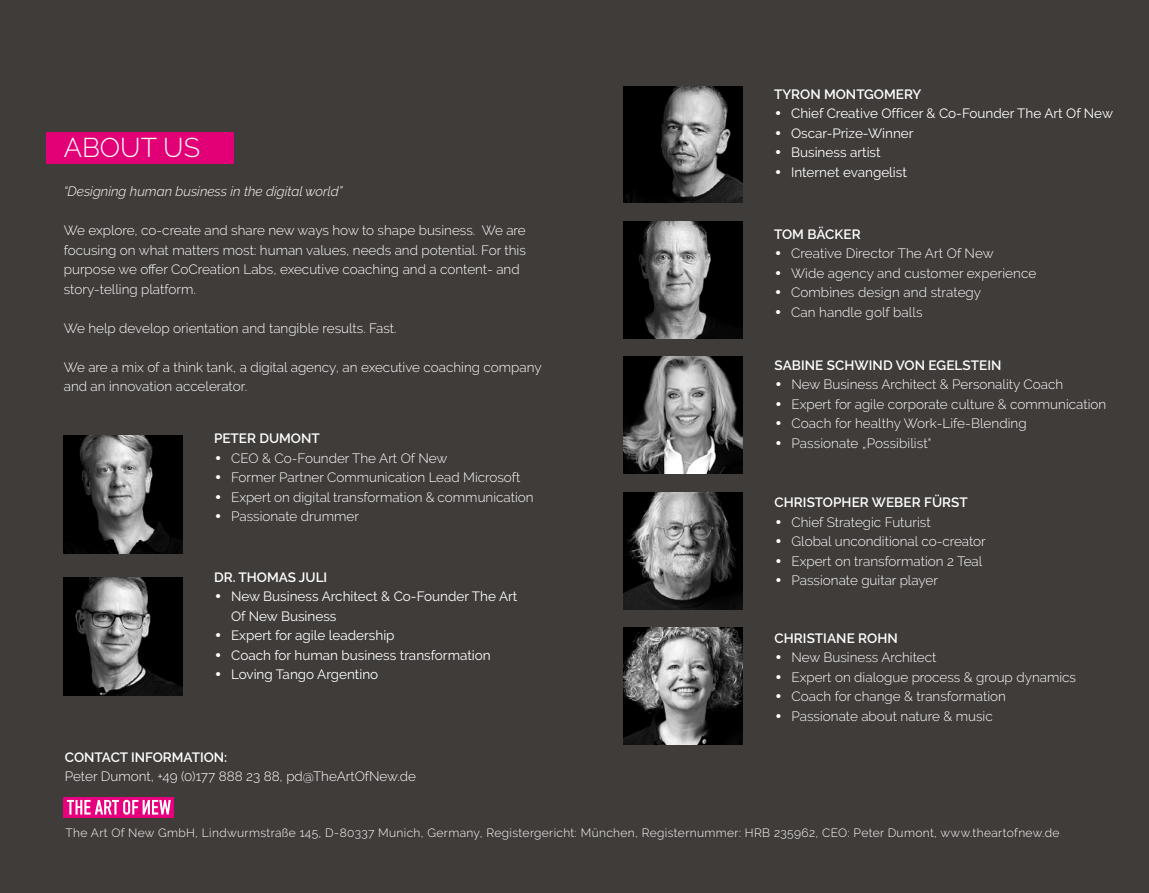
<style>
.page{position:relative;width:1149px;height:893px;background:#fff}
.page>*{position:absolute;margin:0;border:0;box-sizing:border-box;transform-origin:0 0}
.t1{font:300 27px "Raleway";color:#fff}
.t2{font:300 13.5px/19.5px "Raleway";color:#fff}
.t3{font:13.5px/19.5px "Raleway";color:#fff}
.t4{font:600 13.5px "Raleway";color:#fff}
.t5{font:italic 300 13.5px "Raleway";color:#fff}
.t6{font:300 12px "Raleway";letter-spacing:.03em;color:#fff}
.s1{font-family:"Century Gothic";font-weight:400}
.s2{font-family:"Century Gothic"}
</style>
<div class="page">
<div style="left:0;top:0;width:1148px;height:893px;background:#403c3a"></div>
<div style="left:47px;top:132px;width:187px;height:32px;background:#e10076"></div>
<img style="left:623px;top:86px;width:118px;height:117px">
<img style="left:623px;top:221px;width:118px;height:117px">
<img style="left:623px;top:357px;width:118px;height:117px">
<img style="left:623px;top:492px;width:118px;height:117px">
<img style="left:623px;top:628px;width:118px;height:117px">
<img style="left:64px;top:435px;width:118px;height:119px">
<img style="left:64px;top:577px;width:118px;height:118px">
<div style="left:64px;top:797px;width:110px;height:21px;background:#e6007d"></div>
<svg style="left:67px;top:800px;width:104px;height:15px"></svg>
<h1 class="t1" style="left:64px;top:132px;width:138px">ABOUT US</h1>
<p class="t5" style="left:64px;top:184px;width:280px">“Designing human business in the digital world”</p>
<p class="t2" style="left:64px;top:221px;width:463px">We explore, co-create and share new ways how to shape business. We are focusing on what matters most: human values, needs and potential. For this purpose we offer CoCreation Labs, executive coaching and a content- and story-telling platform.</p>
<p class="t2" style="left:64px;top:318px;width:334px">We help develop orientation and tangible results. Fast.</p>
<p class="t2" style="left:64px;top:357px;width:479px">We are a mix of a think tank, a digital agency, an executive coaching company and an innovation accelerator.</p>
<p class="t4" style="left:214px;top:430px;width:107px">PETER DUMONT</p>
<p class="t2" style="left:214px;top:448px;width:235px"><span class="s1">•</span> CEO &amp; Co-Founder The Art Of New</p>
<p class="t2" style="left:214px;top:467px;width:308px"><span class="s1">•</span> Former Partner Communication Lead Microsoft</p>
<p class="t2" style="left:214px;top:487px;width:321px"><span class="s1">•</span> Expert on digital transformation &amp; communication</p>
<p class="t2" style="left:214px;top:506px;width:146px"><span class="s1">•</span> Passionate drummer</p>
<p class="t4" style="left:214px;top:569px;width:115px">DR. THOMAS JULI</p>
<p class="t3" style="left:231px;top:586px;width:288px;text-indent:-17px"><span class="s2">•</span> New Business Architect &amp; Co-Founder The Art<br>Of New Business</p>
<p class="t3" style="left:214px;top:625px;width:182px"><span class="s2">•</span> Expert for agile leadership</p>
<p class="t3" style="left:214px;top:645px;width:278px"><span class="s2">•</span> Coach for human business transformation</p>
<p class="t3" style="left:214px;top:664px;width:166px"><span class="s2">•</span> Loving Tango Argentino</p>
<p class="t4" style="left:65px;top:749px;width:164px">CONTACT INFORMATION:</p>
<p class="t2" style="left:65px;top:767px;width:352px">Peter Dumont, +49 (0)177 888 23 88, pd@TheArtOfNew.de</p>
<p class="t4" style="left:773px;top:86px;width:149px">TYRON MONTGOMERY</p>
<p class="t3" style="left:773px;top:104px;width:340px"><span class="s2">•</span> Chief Creative Officer &amp; Co-Founder The Art Of New</p>
<p class="t3" style="left:773px;top:123px;width:141px"><span class="s2">•</span> Oscar-Prize-Winner</p>
<p class="t3" style="left:773px;top:143px;width:108px"><span class="s2">•</span> Business artist</p>
<p class="t3" style="left:773px;top:162px;width:134px"><span class="s2">•</span> Internet evangelist</p>
<p class="t4" style="left:773px;top:226px;width:88px">TOM BÄCKER</p>
<p class="t2" style="left:773px;top:244px;width:221px"><span class="s1">•</span> Creative Director The Art Of New</p>
<p class="t2" style="left:773px;top:263px;width:263px"><span class="s1">•</span> Wide agency and customer experience</p>
<p class="t2" style="left:773px;top:283px;width:209px"><span class="s1">•</span> Combines design and strategy</p>
<p class="t2" style="left:773px;top:302px;width:150px"><span class="s1">•</span> Can handle golf balls</p>
<p class="t4" style="left:774px;top:357px;width:228px">SABINE SCHWIND VON EGELSTEIN</p>
<p class="t2" style="left:774px;top:375px;width:290px"><span class="s1">•</span> New Business Architect &amp; Personality Coach</p>
<p class="t2" style="left:774px;top:394px;width:333px"><span class="s1">•</span> Expert for agile corporate culture &amp; communication</p>
<p class="t2" style="left:774px;top:414px;width:254px"><span class="s1">•</span> Coach for healthy Work-Life-Blending</p>
<p class="t2" style="left:774px;top:433px;width:158px"><span class="s1">•</span> Passionate „Possibilist"</p>
<p class="t4" style="left:774px;top:495px;width:195px">CHRISTOPHER WEBER FÜRST</p>
<p class="t2" style="left:774px;top:512px;width:158px"><span class="s1">•</span> Chief Strategic Futurist</p>
<p class="t2" style="left:774px;top:532px;width:213px"><span class="s1">•</span> Global unconditional co-creator</p>
<p class="t2" style="left:774px;top:551px;width:209px"><span class="s1">•</span> Expert on transformation 2 Teal</p>
<p class="t2" style="left:774px;top:571px;width:165px"><span class="s1">•</span> Passionate guitar player</p>
<p class="t4" style="left:774px;top:630px;width:125px">CHRISTIANE ROHN</p>
<p class="t2" style="left:774px;top:648px;width:163px"><span class="s1">•</span> New Business Architect</p>
<p class="t2" style="left:774px;top:667px;width:303px"><span class="s1">•</span> Expert on dialogue process &amp; group dynamics</p>
<p class="t2" style="left:774px;top:687px;width:233px"><span class="s1">•</span> Coach for change &amp; transformation</p>
<p class="t2" style="left:774px;top:706px;width:220px"><span class="s1">•</span> Passionate about nature &amp; music</p>
<p class="t6" style="left:65px;top:825px;width:995px">The Art Of New GmbH, Lindwurmstraße 145, D-80337 Munich, Germany, Registergericht: München, Registernummer: HRB 235962, CEO: Peter Dumont, www.theartofnew.de</p>
</div>
